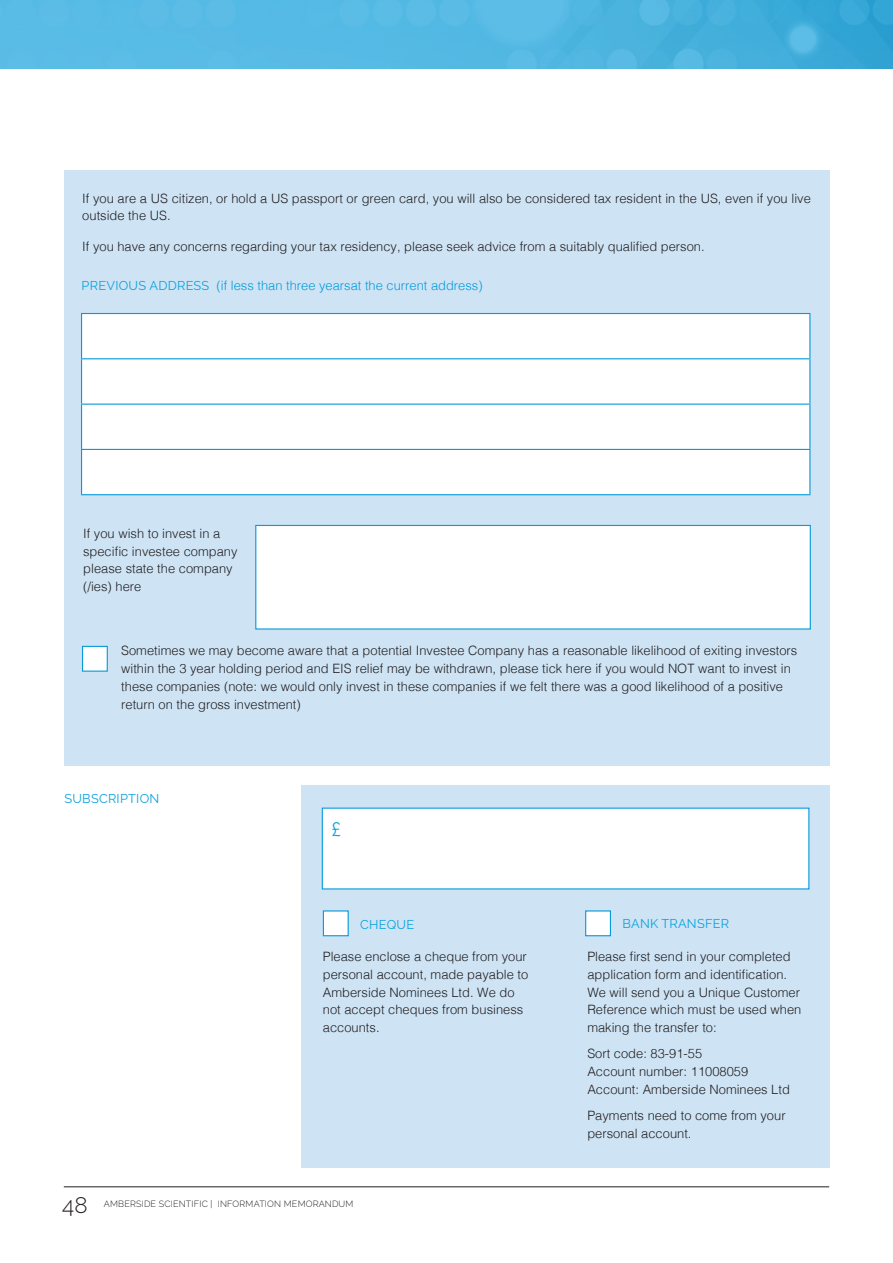
<style>
.page{position:relative;width:893px;height:1263px;background:#fff}
.page>*{position:absolute;margin:0;border:0;box-sizing:border-box;transform-origin:0 0}
.t1{font:300 22.5px "Raleway";color:#231f20}
.Header_3{font:19.5px "Raleway";color:#0ba1dc}
.Body{font:300 12.9px/17.7px "Helvetica";color:#231f20}
.Header_3-2{font:300 12.9px "Helvetica";color:#231f20}
.Header_3-3{font:300 12.9px "Helvetica";color:#069ad9}
.Header_3-4{font:12.75px "Raleway";letter-spacing:.02em;color:#0ba1dc}
.t2{font:300 9px "Raleway";letter-spacing:.02em;color:#231f20}
.s1{font-family:"Raleway";font-weight:400;font-size:12.75px;color:#0ba1dc}
</style>
<div class="page">
<hr style="left:64px;top:1186px;width:765px;height:1px;background:#231f20">
<img style="left:0;top:0;width:893px;height:69px">
<div style="left:64px;top:170px;width:765px;height:595px;background:#cee4f5"></div>
<div style="left:82px;top:314px;width:727px;height:180px;background:#fff"></div>
<hr style="left:81px;top:313px;width:729px;height:1px;background:#069ad9">
<hr style="left:81px;top:314px;width:1px;height:44px;background:#069ad9">
<hr style="left:809px;top:314px;width:1px;height:44px;background:#069ad9">
<hr style="left:81px;top:358px;width:729px;height:1px;background:#069ad9">
<hr style="left:81px;top:359px;width:1px;height:45px;background:#069ad9">
<hr style="left:809px;top:359px;width:1px;height:45px;background:#069ad9">
<hr style="left:81px;top:404px;width:729px;height:1px;background:#069ad9">
<hr style="left:81px;top:405px;width:1px;height:44px;background:#069ad9">
<hr style="left:809px;top:405px;width:1px;height:44px;background:#069ad9">
<hr style="left:81px;top:449px;width:729px;height:1px;background:#069ad9">
<hr style="left:81px;top:450px;width:1px;height:44px;background:#069ad9">
<hr style="left:809px;top:450px;width:1px;height:44px;background:#069ad9">
<hr style="left:81px;top:494px;width:729px;height:1px;background:#069ad9">
<div style="left:301px;top:785px;width:529px;height:383px;background:#cee4f5"></div>
<div style="left:255px;top:525px;width:556px;height:104px;background:#fff;border:1px solid #069ad9"></div>
<div style="left:322px;top:808px;width:487px;height:81px;background:#fff"></div>
<div style="left:82px;top:646px;width:26px;height:26px;background:#fff;border:1px solid #069ad9"></div>
<div style="left:585px;top:910px;width:26px;height:26px;background:#fff;border:1px solid #069ad9"></div>
<div style="left:323px;top:910px;width:26px;height:26px;background:#fff;border:1px solid #069ad9"></div>
<p class="Body" style="left:82px;top:188px;width:730px">If you are a US citizen, or hold a US passport or green card, you will also be considered tax resident in the US, even if you live outside the US.</p>
<p class="Header_3-2" style="left:82px;top:235px;width:624px">If you have any concerns regarding your tax residency, please seek advice from a suitably qualified person.</p>
<p class="Header_3-3" style="left:82px;top:274px;width:402px"><span class="s1">PREVIOUS ADDRESS</span> (if less than three yearsat the current address)</p>
<p class="Body" style="left:83px;top:524px;width:156px">If you wish to invest in a specific investee company please state the company (/ies) here</p>
<p class="Body" style="left:121px;top:641px;width:678px">Sometimes we may become aware that a potential Investee Company has a reasonable likelihood of exiting investors within the 3 year holding period and EIS relief may be withdrawn, please tick here if you would NOT want to invest in these companies (note: we would only invest in these companies if we felt there was a good likelihood of a positive return on the gross investment)</p>
<p class="Header_3-4" style="left:64px;top:791px;width:96px">SUBSCRIPTION</p>
<p class="Header_3" style="left:331px;top:817px;width:11px">£</p>
<p class="Header_3-4" style="left:360px;top:917px;width:55px">CHEQUE</p>
<p class="Header_3-4" style="left:623px;top:916px;width:108px">BANK TRANSFER</p>
<p class="Body" style="left:323px;top:947px;width:207px">Please enclose a cheque from your personal account, made payable to<br>Amberside Nominees Ltd. We do not accept cheques from business accounts.</p>
<p class="Body" style="left:587px;top:947px;width:216px">Please first send in your completed application form and identification.<br>We will send you a Unique Customer<br>Reference which must be used when making the transfer to:</p>
<p class="Body" style="left:587px;top:1044px;width:204px">Sort code: 83-91-55<br>Account number: 11008059<br>Account: Amberside Nominees Ltd</p>
<p class="Body" style="left:587px;top:1105px;width:200px">Payments need to come from your personal account.</p>
<h1 class="t1" style="left:62px;top:1192px;width:27px">48</h1>
<p class="t2" style="left:104px;top:1199px;width:251px">AMBERSIDE SCIENTIFIC | INFORMATION MEMORANDUM</p>
</div>
